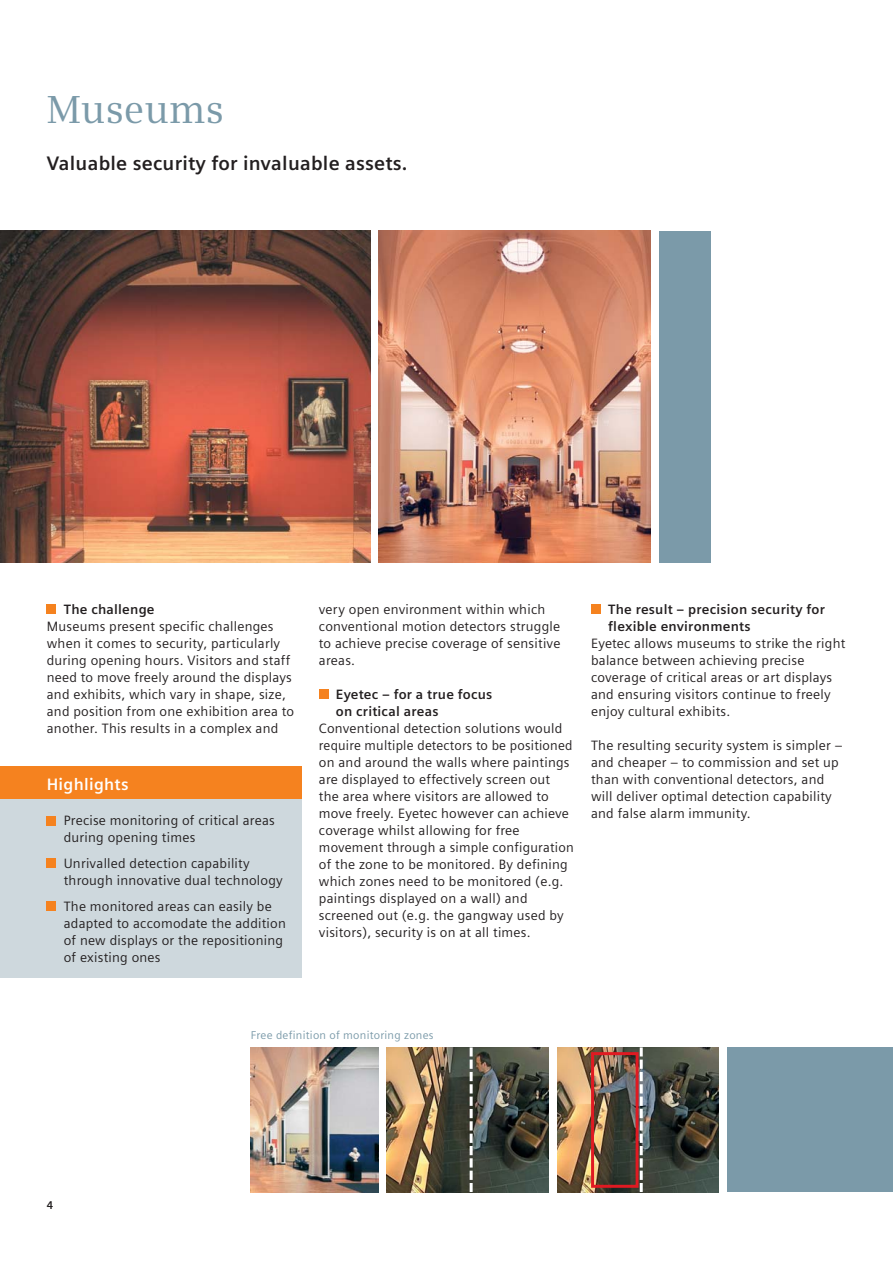
<style>
.page{position:relative;width:893px;height:1263px;background:#fff}
.page>*{position:absolute;margin:0;border:0;box-sizing:border-box;transform-origin:0 0}
.t1{font:39px "Siemens Serif";color:#7b9aa9}
.t2{font:700 19.5px "Siemens Sans";letter-spacing:.01em;color:#231f20}
.t3{font:700 16.5px "Siemens Sans";letter-spacing:.015em;color:#fff}
.t4{font:13.5px/17px "Siemens Sans";letter-spacing:.015em;color:#231f20}
.t5{font:700 13.5px/17px "Siemens Sans";letter-spacing:.015em;color:#231f20}
.t6{font:11.25px "Siemens Sans";letter-spacing:.025em;color:#7b9aa9}
.t7{font:700 11.25px "Siemens Sans";color:#231f20}
</style>
<div class="page">
<div style="left:47px;top:604px;width:9px;height:10px;background:#f5821f"></div>
<div style="left:319px;top:689px;width:9px;height:10px;background:#f5821f"></div>
<img style="left:251px;top:1047px;width:127px;height:145px">
<img style="left:0;top:231px;width:370px;height:332px">
<img style="left:378px;top:231px;width:273px;height:332px">
<div style="left:659px;top:231px;width:51px;height:332px;background:#7b9aa9"></div>
<div style="left:591px;top:604px;width:9px;height:10px;background:#f5821f"></div>
<div style="left:0;top:767px;width:302px;height:34px;background:#f5821f"></div>
<div style="left:0;top:799px;width:302px;height:179px;background:#ced8dd"></div>
<div style="left:47px;top:901px;width:9px;height:9px;background:#f5821f"></div>
<div style="left:47px;top:859px;width:9px;height:9px;background:#f5821f"></div>
<div style="left:47px;top:816px;width:9px;height:9px;background:#f5821f"></div>
<div style="left:727px;top:1047px;width:165px;height:145px;background:#7b9aa9"></div>
<img style="left:387px;top:1047px;width:162px;height:145px">
<img style="left:557px;top:1047px;width:162px;height:145px">
<svg style="left:470px;top:1047px;width:3px;height:145px"></svg>
<svg style="left:640px;top:1047px;width:3px;height:145px"></svg>
<div style="left:591px;top:1052px;width:48px;height:136px;border:3px solid #e01a22"></div>
<h1 class="t1" style="left:47px;top:94px;width:179px">Museums</h1>
<h2 class="t2" style="left:47px;top:156px;width:362px">Valuable security for invaluable assets.</h2>
<p class="t5" style="left:64px;top:602px;width:92px">The challenge</p>
<p class="t4" style="left:47px;top:619px;width:249px">Museums present specific challenges when it comes to security, particularly during opening hours. Visitors and staff need to move freely around the displays and exhibits, which vary in shape, size, and position from one exhibition area to another. This results in a complex and</p>
<p class="t3" style="left:47px;top:778px;width:83px">Highlights</p>
<p class="t4" style="left:64px;top:813px;width:213px">Precise monitoring of critical areas during opening times</p>
<p class="t4" style="left:64px;top:856px;width:221px">Unrivalled detection capability through innovative dual technology</p>
<p class="t4" style="left:64px;top:899px;width:224px">The monitored areas can easily be adapted to accomodate the addition of new displays or the repositioning of existing ones</p>
<p class="t4" style="left:319px;top:602px;width:243px">very open environment within which conventional motion detectors struggle to achieve precise coverage of sensitive areas.</p>
<p class="t5" style="left:336px;top:687px;width:158px">Eyetec – for a true focus on critical areas</p>
<p class="t4" style="left:319px;top:721px;width:256px">Conventional detection solutions would require multiple detectors to be positioned on and around the walls where paintings are displayed to effectively screen out<br>the area where visitors are allowed to move freely. Eyetec however can achieve coverage whilst allowing for free movement through a simple configuration of the zone to be monitored. By defining which zones need to be monitored (e.g. paintings displayed on a wall) and screened out (e.g. the gangway used by visitors), security is on at all times.</p>
<p class="t5" style="left:608px;top:602px;width:218px">The result – precision security for flexible environments</p>
<p class="t4" style="left:591px;top:636px;width:256px">Eyetec allows museums to strike the right balance between achieving precise coverage of critical areas or art displays and ensuring visitors continue to freely enjoy cultural exhibits.</p>
<p class="t4" style="left:591px;top:738px;width:253px">The resulting security system is simpler – and cheaper – to commission and set up than with conventional detectors, and will deliver optimal detection capability and false alarm immunity.</p>
<p class="t6" style="left:251px;top:1031px;width:184px">Free definition of monitoring zones</p>
<p class="t7" style="left:47px;top:1201px;width:8px">4</p>
</div>
